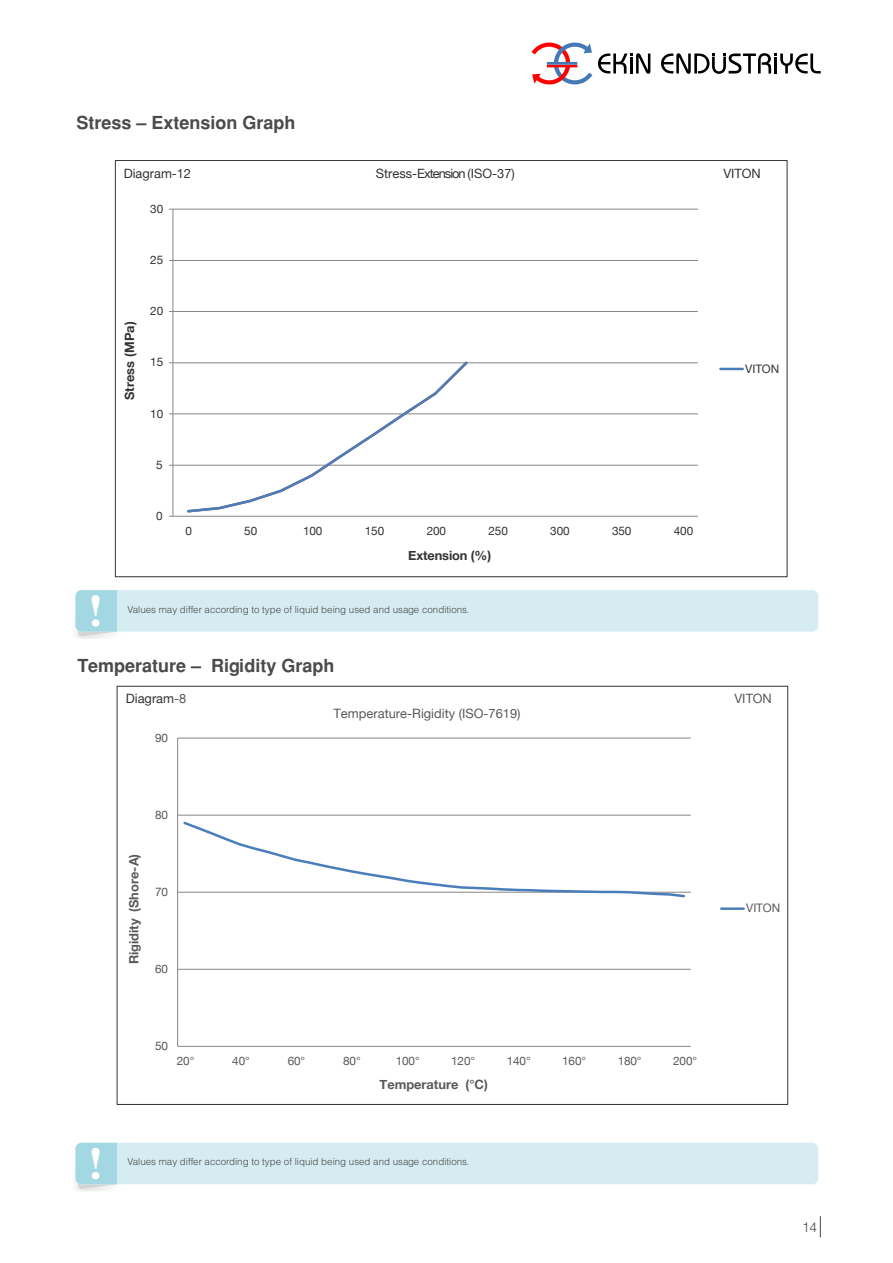
<style>
.page{position:relative;width:893px;height:1263px;background:#fff}
.page>*{position:absolute;margin:0;border:0;box-sizing:border-box;transform-origin:0 0}
.t1{font:700 18px "Helvetica Tr";color:#4a4a49}
.t2{font:13.5px "Helvetica Light Normal Tr";color:#4a4a49}
.t3{font:12.9px "Helvetica Neue";color:#58595b}
.t4{font:700 12.9px "Helvetica Neue";color:#58595b}
.t5{font:12.9px "Helvetica Neue";color:#333}
.t6{font:12.9px "Helvetica Neue";letter-spacing:-.035em;color:#333}
.t7{font:700 12.9px "Helvetica Neue";letter-spacing:-.01em;color:#333}
.t8{font:11.7px "Helvetica Neue";letter-spacing:-.005em;color:#58595b}
.t9{font:11.7px "Helvetica Neue";letter-spacing:-.005em;color:#333}
.t10{font:9.75px "Helvetica Light Normal Tr";color:#4a4a49}
.s1{color:#58595b}
</style>
<div class="page">
<svg style="left:820px;top:1216px;width:1px;height:21px"></svg>
<svg style="left:531px;top:43px;width:61px;height:41px"></svg>
<svg style="left:598px;top:53px;width:52px;height:21px"></svg>
<svg style="left:661px;top:53px;width:160px;height:21px"></svg>
<hr style="left:774px;top:57px;width:3px;height:16px;background:#000">
<hr style="left:178px;top:969px;width:513px;height:1px;background:#868686">
<hr style="left:178px;top:892px;width:513px;height:1px;background:#868686">
<hr style="left:178px;top:815px;width:513px;height:1px;background:#868686">
<hr style="left:178px;top:738px;width:513px;height:1px;background:#868686">
<hr style="left:177px;top:738px;width:1px;height:308px;background:#868686">
<hr style="left:178px;top:1046px;width:513px;height:1px;background:#868686">
<svg style="left:181px;top:821px;width:506px;height:77px"></svg>
<hr style="left:721px;top:907px;width:23px;height:3px;background:#4a7ebb">
<img style="left:75px;top:1164px;width:56px;height:27px">
<div style="left:76px;top:1143px;width:742px;height:41px;background:#d5ecf2;border-radius:6px"></div>
<div style="left:76px;top:1143px;width:41px;height:41px;background:#a3d8e3"></div>
<svg style="left:78px;top:1148px;width:38px;height:41px"></svg>
<hr style="left:173px;top:465px;width:525px;height:1px;background:#868686">
<hr style="left:173px;top:413px;width:525px;height:1px;background:#868686">
<hr style="left:173px;top:362px;width:525px;height:1px;background:#868686">
<hr style="left:173px;top:311px;width:525px;height:1px;background:#868686">
<hr style="left:173px;top:260px;width:525px;height:1px;background:#868686">
<hr style="left:173px;top:209px;width:525px;height:1px;background:#868686">
<hr style="left:173px;top:209px;width:1px;height:307px;background:#868686">
<hr style="left:173px;top:516px;width:525px;height:1px;background:#868686">
<svg style="left:186px;top:361px;width:284px;height:152px"></svg>
<hr style="left:720px;top:368px;width:23px;height:2px;background:#4a7ebb">
<div style="left:76px;top:590px;width:742px;height:42px;background:#d5ecf2;border-radius:6px"></div>
<div style="left:76px;top:590px;width:41px;height:42px;background:#a3d8e3"></div>
<svg style="left:78px;top:595px;width:38px;height:41px"></svg>
<h1 class="t1" style="left:77px;top:111px;width:221px">Stress – Extension Graph</h1>
<h3 class="t5" style="left:124px;top:164px;width:69px">Diagram-12</h3>
<h3 class="t6" style="left:376px;top:164px;width:140px">Stress-Extension (ISO-37)</h3>
<h3 class="t5" style="left:723px;top:164px;width:39px">VITON</h3>
<p class="t9" style="left:150px;top:200px;width:14px">30</p>
<p class="t9" style="left:150px;top:251px;width:14px">25</p>
<h3 class="t7" style="left:119px;top:400px;width:80px;rotate:-90deg">Stress (MPa)</h3>
<p class="t9" style="left:150px;top:302px;width:14px">20</p>
<p class="t9" style="left:150px;top:354px;width:14px">15</p>
<p class="t9" style="left:150px;top:405px;width:14px">10</p>
<p class="t9" style="left:156px;top:456px;width:8px">5</p>
<p class="t9" style="left:156px;top:507px;width:8px">0</p>
<p class="t9" style="left:185px;top:522px;width:8px">0</p>
<p class="t9" style="left:244px;top:522px;width:14px">50</p>
<p class="t9" style="left:303px;top:522px;width:21px">100</p>
<p class="t9" style="left:365px;top:522px;width:21px">150</p>
<p class="t9" style="left:427px;top:522px;width:21px">200</p>
<p class="t9" style="left:488px;top:522px;width:21px">250</p>
<p class="t9" style="left:550px;top:522px;width:21px">300</p>
<p class="t9" style="left:612px;top:522px;width:21px">350</p>
<p class="t9" style="left:674px;top:522px;width:21px">400</p>
<h3 class="t7" style="left:408px;top:545px;width:85px">Extension (%)</h3>
<p class="t10" style="left:128px;top:603px;width:343px">Values may differ according to type of liquid being used and usage conditions.</p>
<h1 class="t1" style="left:78px;top:655px;width:258px">Temperature – Rigidity Graph</h1>
<h3 class="t5" style="left:126px;top:689px;width:62px">Diagram<span class="s1">-8</span></h3>
<p class="t8" style="left:155px;top:729px;width:14px">90</p>
<h3 class="t3" style="left:334px;top:704px;width:189px">Temperature-Rigidity (ISO-7619)</h3>
<p class="t9" style="left:745px;top:360px;width:36px">VITON</p>
<h3 class="t3" style="left:734px;top:689px;width:39px">VITON</h3>
<h3 class="t4" style="left:124px;top:964px;width:112px;rotate:-90deg">Rigidity (Shore-A)</h3>
<p class="t8" style="left:155px;top:806px;width:14px">80</p>
<p class="t8" style="left:155px;top:883px;width:14px">70</p>
<p class="t8" style="left:155px;top:960px;width:14px">60</p>
<p class="t8" style="left:155px;top:1037px;width:14px">50</p>
<p class="t8" style="left:177px;top:1052px;width:19px">20°</p>
<p class="t8" style="left:232px;top:1052px;width:19px">40°</p>
<p class="t8" style="left:288px;top:1052px;width:19px">60°</p>
<p class="t8" style="left:343px;top:1052px;width:19px">80°</p>
<p class="t8" style="left:396px;top:1052px;width:26px">100°</p>
<p class="t8" style="left:451px;top:1052px;width:26px">120°</p>
<p class="t8" style="left:507px;top:1052px;width:26px">140°</p>
<p class="t8" style="left:562px;top:1052px;width:26px">160°</p>
<p class="t8" style="left:618px;top:1052px;width:26px">180°</p>
<p class="t8" style="left:673px;top:1052px;width:26px">200°</p>
<h3 class="t4" style="left:379px;top:1075px;width:110px">Temperature (°C)</h3>
<p class="t10" style="left:128px;top:1156px;width:343px">Values may differ according to type of liquid being used and usage conditions.</p>
<p class="t8" style="left:746px;top:899px;width:36px">VITON</p>
<h2 class="t2" style="left:802px;top:1218px;width:17px">14</h2>
</div>
